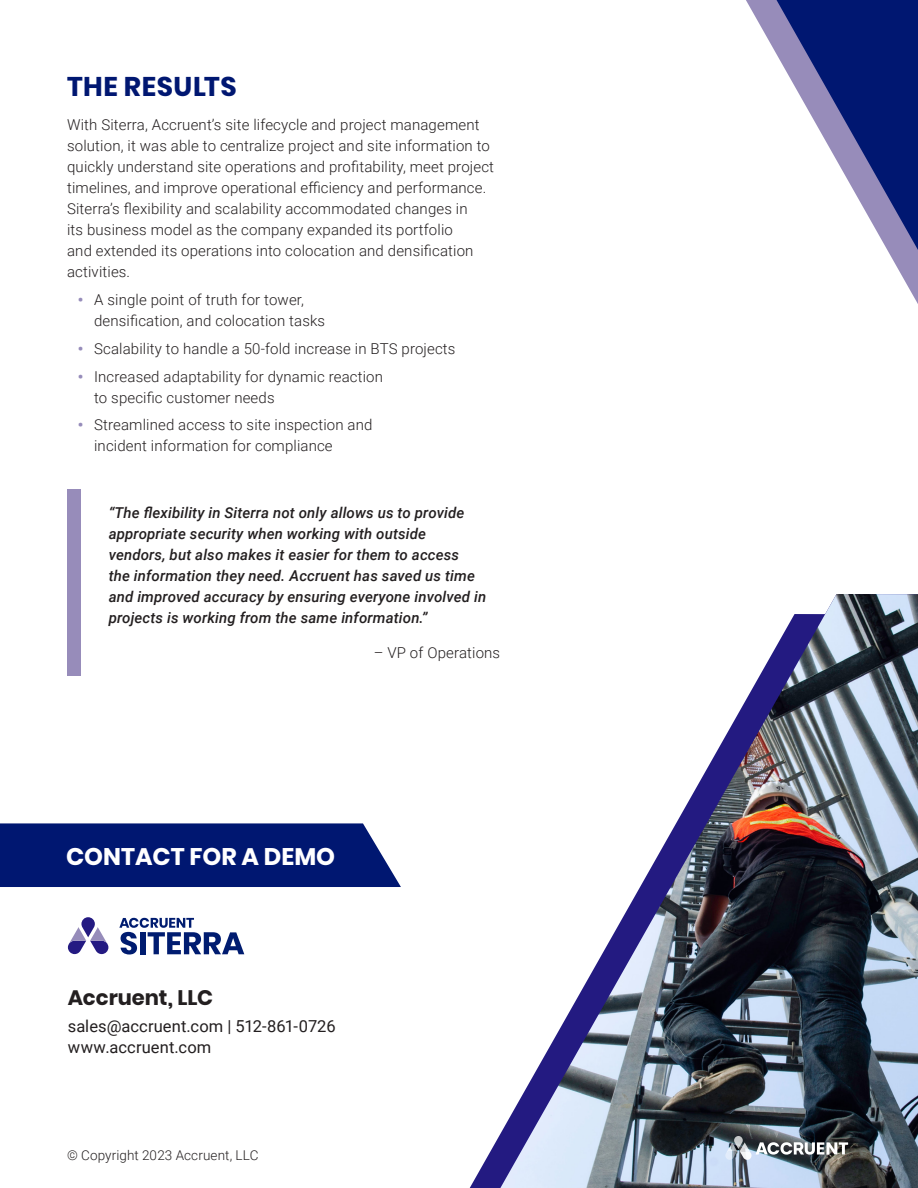
<style>
.page{position:relative;width:918px;height:1188px;background:#fff}
.page>*{position:absolute;margin:0;border:0;box-sizing:border-box;transform-origin:0 0}
.Heading1{font:700 27px "Poppins";letter-spacing:.02em;color:#001771}
.t1{font:700 24px "Poppins";color:#fff}
.Paragraph_Style_4{font:700 21px "Poppins";color:#231f20}
.Paragraph_Style_4-2{font:16.5px "Roboto";letter-spacing:.005em;color:#231f20}
.Bodycopy{font:300 15px/21px "Roboto";letter-spacing:.01em;color:#231f20}
.t2{font:italic 500 15px/21.1px "Roboto";letter-spacing:.01em;color:#231f20}
.Footer_Copyrite{font:300 13.5px "Roboto";letter-spacing:.01em;color:#231f20}
.s1{font-weight:900;color:#968cba}
</style>
<div class="page">
<img style="left:500px;top:594px;width:418px;height:594px">
<div style="left:67px;top:489px;width:14px;height:186px;background:#978cba"></div>
<svg style="left:725px;top:1136px;width:123px;height:24px"></svg>
<div style="left:0;top:823px;width:401px;height:64px;background:#001771"></div>
<svg style="left:746px;top:0;width:172px;height:304px"></svg>
<svg style="left:777px;top:0;width:141px;height:250px"></svg>
<svg style="left:68px;top:917px;width:40px;height:37px"></svg>
<svg style="left:119px;top:918px;width:125px;height:37px"></svg>
<p class="Heading1" style="left:67px;top:71px;width:171px">THE RESULTS</p>
<p class="Bodycopy" style="left:67px;top:114px;width:428px">With Siterra, Accruent’s site lifecycle and project management solution, it was able to centralize project and site information to quickly understand site operations and profitability, meet project timelines, and improve operational efficiency and performance.<br>Siterra’s flexibility and scalability accommodated changes in<br>its business model as the company expanded its portfolio<br>and extended its operations into colocation and densification activities.</p>
<p class="Bodycopy" style="left:94px;top:289px;width:233px;text-indent:-16px"><span class="s1">•</span> A single point of truth for tower, densification, and colocation tasks</p>
<p class="Bodycopy" style="left:78px;top:337px;width:379px"><span class="s1">•</span> Scalability to handle a 50-fold increase in BTS projects</p>
<p class="Bodycopy" style="left:94px;top:365px;width:290px;text-indent:-16px"><span class="s1">•</span> Increased adaptability for dynamic reaction to specific customer needs</p>
<p class="Bodycopy" style="left:94px;top:414px;width:280px;text-indent:-16px"><span class="s1">•</span> Streamlined access to site inspection and incident information for compliance</p>
<p class="t2" style="left:109px;top:501px;width:379px">“The flexibility in Siterra not only allows us to provide appropriate security when working with outside vendors, but also makes it easier for them to access<br>the information they need. Accruent has saved us time and improved accuracy by ensuring everyone involved in projects is working from the same information.”</p>
<p class="Bodycopy" style="left:374px;top:642px;width:128px">– VP of Operations</p>
<p class="t1" style="left:66px;top:843px;width:271px">CONTACT FOR A DEMO</p>
<p class="Paragraph_Style_4" style="left:68px;top:985px;width:147px">Accruent, LLC</p>
<p class="Paragraph_Style_4-2" style="left:68px;top:1015px;width:269px">sales@accruent.com | 512-861-0726</p>
<p class="Paragraph_Style_4-2" style="left:68px;top:1036px;width:145px">www.accruent.com</p>
<p class="Footer_Copyrite" style="left:67px;top:1146px;width:193px">© Copyright 2023 Accruent, LLC</p>
</div>
